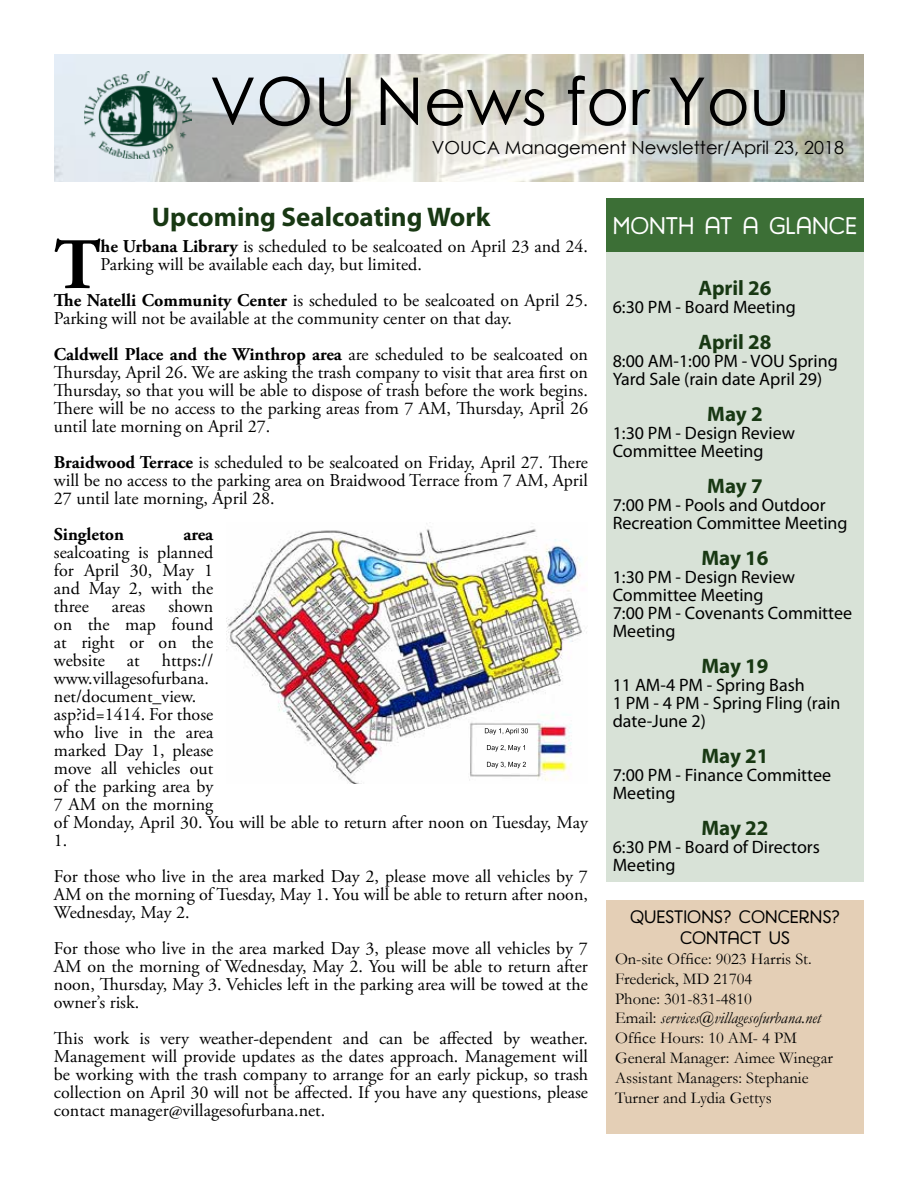
<style>
.page{position:relative;width:918px;height:1188px;background:#fff}
.page>*{position:absolute;margin:0;border:0;box-sizing:border-box;transform-origin:0 0}
.t1{font:700 72.3px "Adobe Garamond Pro";color:#000}
.t2{font:66px "Century Gothic";color:#000}
.t3{font:700 27px "Myriad Pro";color:#183813}
.t4{font:25.5px "Harman Retro";color:#fff}
.t5{font:24px "Harman Retro";color:#fff}
.t6{font:700 21px "Myriad Pro";color:#183813}
.t7{font:18px/18px "Adobe Garamond Pro";color:#000;text-align:justify}
.t8{font:18px/18px "Myriad Pro";color:#000}
.t9{font:18px "Century Gothic";color:#000}
.t10{font:18px/21.6px "Harman Retro";color:#000;text-align:center}
.t11{font:700 18px "Adobe Garamond Pro";color:#000}
.t12{font:16.5px/19.8px "Garamond";color:#000}
.s1{font-weight:700}
.s2{font-style:italic}
</style>
<div class="page">
<div style="left:606px;top:900px;width:258px;height:234px;background:#e4cfb6"></div>
<div style="left:606px;top:198px;width:258px;height:54px;background:#3c6f36"></div>
<img style="left:54px;top:54px;width:810px;height:127px">
<img style="left:84px;top:71px;width:107px;height:87px">
<img style="left:227px;top:523px;width:360px;height:260px">
<div style="left:606px;top:252px;width:258px;height:630px;background:#d8e2d7"></div>
<h2 class="t2" style="left:210px;top:55px;width:582px">VOU News for You</h2>
<p class="t9" style="left:432px;top:134px;width:414px">VOUCA Management Newsletter/April 23, 2018</p>
<h3 class="t3" style="left:152px;top:199px;width:340px">Upcoming Sealcoating Work</h3>
<h1 class="t1" style="left:54px;top:223px;width:48px">T</h1>
<p class="t7" style="left:101px;top:238px;width:489px"><span class="s1">he Urbana Library</span> is scheduled to be sealcoated on April 23 and 24.<br>Parking will be available each day, but limited.</p>
<p class="t7" style="left:54px;top:292px;width:535px"><span class="s1">The Natelli Community Center</span> is scheduled to be sealcoated on April 25.<br>Parking will not be available at the community center on that day.</p>
<p class="t7" style="left:54px;top:346px;width:536px"><span class="s1">Caldwell Place and the Winthrop area</span> are scheduled to be sealcoated on Thursday, April 26. We are asking the trash company to visit that area first on Thursday, so that you will be able to dispose of trash before the work begins.<br>There will be no access to the parking areas from 7 AM, Thursday, April 26 until late morning on April 27.</p>
<p class="t7" style="left:54px;top:454px;width:536px"><span class="s1">Braidwood Terrace</span> is scheduled to be sealcoated on Friday, April 27. There will be no access to the parking area on Braidwood Terrace from 7 AM, April 27 until late morning, April 28.</p>
<p class="t11" style="left:54px;top:524px;width:72px">Singleton</p>
<p class="t11" style="left:183px;top:524px;width:31px">area</p>
<p class="t7" style="left:54px;top:544px;width:161px">sealcoating is planned for April 30, May 1 and May 2, with the three</p>
<p class="t7" style="left:54px;top:598px;width:536px;text-align:left;text-indent:114px">shown<br>on the map found<br>at right or on the<br>website at https://<br>www.villagesofurbana.<br>net/document_view.<br>asp?id=1414. For those<br>who live in the area<br>marked Day 1, please<br>move all vehicles out<br>of the parking area by<br>7 AM on the morning<br>of Monday, April 30. You will be able to return after noon on Tuesday, May<br>1.</p>
<p class="t7" style="left:54px;top:868px;width:536px">For those who live in the area marked Day 2, please move all vehicles by 7<br>AM on the morning of Tuesday, May 1. You will be able to return after noon, Wednesday, May 2.</p>
<p class="t7" style="left:54px;top:940px;width:535px">For those who live in the area marked Day 3, please move all vehicles by 7<br>AM on the morning of Wednesday, May 2. You will be able to return after noon, Thursday, May 3. Vehicles left in the parking area will be towed at the owner’s risk.</p>
<p class="t7" style="left:54px;top:1030px;width:536px">This work is very weather-dependent and can be affected by weather.<br>Management will provide updates as the dates approach. Management will be working with the trash company to arrange for an early pickup, so trash collection on April 30 will not be affected. If you have any questions, please contact manager@villagesofurbana.net.</p>
<p class="t7" style="left:112px;top:598px;width:35px">areas</p>
<h3 class="t4" style="left:616px;top:211px;width:239px">WEEK AT A GLANCE</h3>
<h3 class="t5" style="left:613px;top:212px;width:246px">MONTH AT A GLANCE</h3>
<p class="t6" style="left:698px;top:274px;width:75px">April 26</p>
<p class="t8" style="left:613px;top:297px;width:185px">6:30 PM - Board Meeting</p>
<p class="t6" style="left:698px;top:328px;width:75px">April 28</p>
<p class="t8" style="left:613px;top:351px;width:227px">8:00 AM-1:00 PM - VOU Spring<br>Yard Sale (rain date April 29)</p>
<p class="t6" style="left:707px;top:400px;width:57px">May 2</p>
<p class="t8" style="left:613px;top:423px;width:184px">1:30 PM - Design Review<br>Committee Meeting</p>
<p class="t6" style="left:707px;top:472px;width:57px">May 7</p>
<p class="t8" style="left:613px;top:495px;width:236px">7:00 PM - Pools and Outdoor<br>Recreation Committee Meeting</p>
<p class="t6" style="left:701px;top:544px;width:69px">May 16</p>
<p class="t8" style="left:613px;top:567px;width:241px">1:30 PM - Design Review<br>Committee Meeting<br>7:00 PM - Covenants Committee<br>Meeting</p>
<p class="t6" style="left:701px;top:652px;width:69px">May 19</p>
<p class="t8" style="left:613px;top:675px;width:229px">11 AM-4 PM - Spring Bash<br>1 PM - 4 PM - Spring Fling (rain date-June 2)</p>
<p class="t6" style="left:701px;top:742px;width:69px">May 21</p>
<p class="t8" style="left:613px;top:765px;width:220px">7:00 PM - Finance Committee<br>Meeting</p>
<p class="t6" style="left:701px;top:814px;width:69px">May 22</p>
<p class="t8" style="left:613px;top:837px;width:209px">6:30 PM - Board of Directors<br>Meeting</p>
<p class="t10" style="left:630px;top:906px;width:211px">QUESTIONS? CONCERNS?<br>CONTACT US</p>
<p class="t12" style="left:615px;top:948px;width:219px">On-site Office: 9023 Harris St.<br>Frederick, MD 21704<br>Phone: 301-831-4810<br>Email: <span class="s2">services@villagesofurbana.net<br></span>Office Hours: 10 AM- 4 PM<br>General Manager: Aimee Winegar<br>Assistant Managers: Stephanie<br>Turner and Lydia Gettys</p>
</div>
